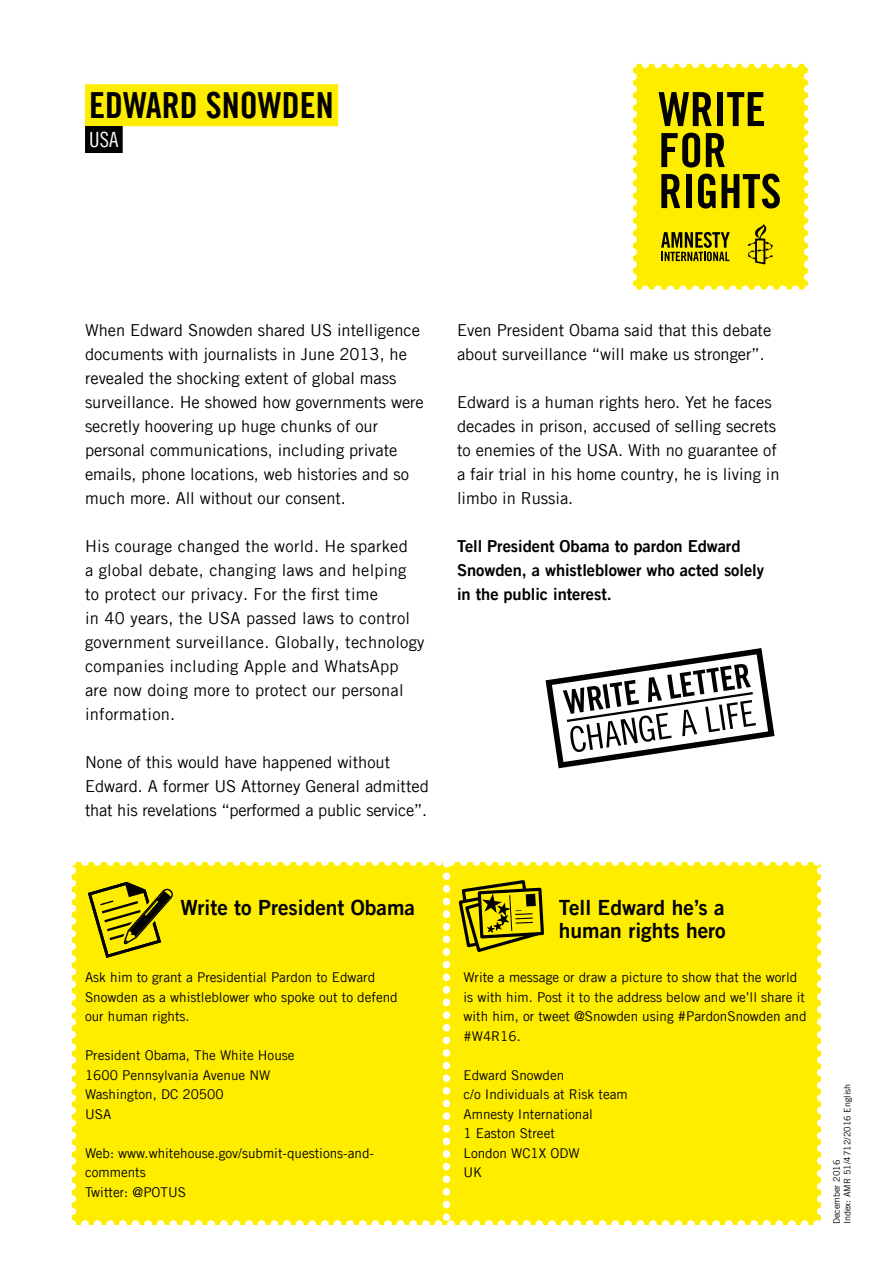
<style>
.page{position:relative;width:893px;height:1263px;background:#fff}
.page>*{position:absolute;margin:0;border:0;box-sizing:border-box;transform-origin:0 0}
.t1{font:36px "Amnesty Trade Gothic Bd Cn 20";color:#000}
.t2{font:21px/22.5px "Amnesty Trade Gothic Bd 2";color:#000}
.t3{font:21px "Amnesty Trade Gothic Cn 18";color:#fff}
.t4{font:16.5px/24px "Amnesty Trade Gothic";letter-spacing:-.005em;color:#000}
.t5{font:16.5px/24px "Amnesty Trade Gothic";letter-spacing:.015em;color:#000}
.t6{font:16.5px/24px "Amnesty Trade Gothic Bd 2";letter-spacing:-.005em;color:#000}
.t7{font:13.5px/19.5px "Amnesty Trade Gothic";color:#000}
.t8{font:9px/10.5px "Amnesty Trade Gothic";color:#000}
</style>
<div class="page">
<svg style="left:633px;top:64px;width:175px;height:226px;background:#d7c80a"></svg>
<div style="left:85px;top:84px;width:253px;height:42px;background:#ffed00"></div>
<div style="left:85px;top:126px;width:38px;height:27px;background:#000"></div>
<svg style="left:545px;top:648px;width:229px;height:120px"></svg>
<div style="left:72px;top:862px;width:749px;height:363px;background:#ffed00"></div>
<h1 class="t1" style="left:89px;top:84px;width:246px">EDWARD SNOWDEN</h1>
<p class="t3" style="left:89px;top:127px;width:31px">USA</p>
<p class="t4" style="left:85px;top:318px;width:340px">When Edward Snowden shared US intelligence documents with journalists in June 2013, he revealed the shocking extent of global mass surveillance. He showed how governments were secretly hoovering up huge chunks of our personal communications, including private emails, phone locations, web histories and so much more. All without our consent.</p>
<p class="t5" style="left:85px;top:534px;width:341px">His courage changed the world. He sparked<br>a global debate, changing laws and helping to protect our privacy. For the first time<br>in 40 years, the USA passed laws to control government surveillance. Globally, technology companies including Apple and WhatsApp are now doing more to protect our personal information.</p>
<p class="t4" style="left:85px;top:750px;width:345px">None of this would have happened without<br>Edward. A former US Attorney General admitted that his revelations “performed a public service”.</p>
<p class="t4" style="left:457px;top:318px;width:316px">Even President Obama said that this debate about surveillance “will make us stronger”.</p>
<p class="t4" style="left:457px;top:390px;width:324px">Edward is a human rights hero. Yet he faces decades in prison, accused of selling secrets to enemies of the USA. With no guarantee of a fair trial in his home country, he is living in limbo in Russia.</p>
<p class="t6" style="left:457px;top:534px;width:308px">Tell President Obama to pardon Edward<br>Snowden, a whistleblower who acted solely in the public interest.</p>
<p class="t2" style="left:180px;top:896px;width:236px">Write to President Obama</p>
<p class="t2" style="left:559px;top:896px;width:168px">Tell Edward he’s a human rights hero</p>
<p class="t7" style="left:85px;top:967px;width:314px">Ask him to grant a Presidential Pardon to Edward<br>Snowden as a whistleblower who spoke out to defend our human rights.</p>
<p class="t7" style="left:85px;top:1045px;width:211px">President Obama, The White House<br>1600 Pennsylvania Avenue NW<br>Washington, DC 20500<br>USA</p>
<p class="t7" style="left:85px;top:1143px;width:291px">Web: www.whitehouse.gov/submit-questions-and&shy;comments<br>Twitter: @POTUS</p>
<p class="t7" style="left:463px;top:967px;width:345px">Write a message or draw a picture to show that the world is with him. Post it to the address below and we’ll share it with him, or tweet @Snowden using #PardonSnowden and #W4R16.</p>
<p class="t7" style="left:463px;top:1065px;width:166px">Edward Snowden<br>c/o Individuals at Risk team<br>Amnesty International<br>1 Easton Street<br>London WC1X ODW<br>UK</p>
<p class="t8" style="left:831px;top:1224px;width:142px;rotate:-90deg">December 2016<br>Index: AMR 51/4712/2016 English</p>
</div>
